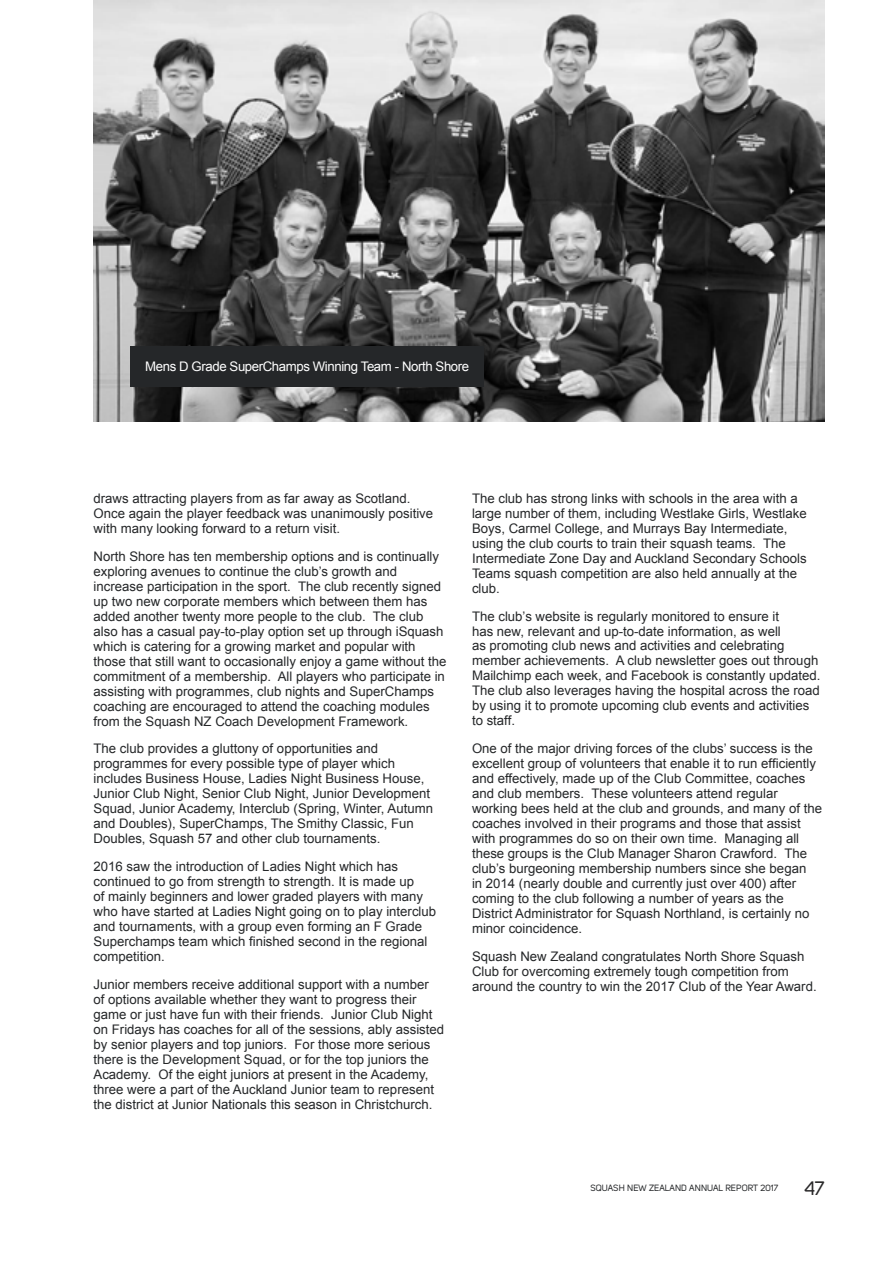
<style>
.page{position:relative;width:893px;height:1263px;background:#fff}
.page>*{position:absolute;margin:0;border:0;box-sizing:border-box;transform-origin:0 0}
.t1{font:19.5px "Uni Sans Regular";color:#292829}
.t2{font:13.2px/15px "Arial";color:#252729}
.t3{font:13.2px "Arial";letter-spacing:-.03em;color:#fff}
.t4{font:9px "Uni Sans Regular";color:#252729}
</style>
<div class="page">
<img style="left:94px;top:0;width:731px;height:421px">
<div style="left:130px;top:347px;width:354px;height:40px;background:#252729"></div>
<p class="t3" style="left:145px;top:358px;width:326px">Mens D Grade SuperChamps Winning Team - North Shore</p>
<p class="t2" style="left:94px;top:491px;width:341px">draws attracting players from as far away as Scotland.<br>Once again the player feedback was unanimously positive with many looking forward to a return visit.</p>
<p class="t2" style="left:94px;top:549px;width:354px">North Shore has ten membership options and is continually exploring avenues to continue the club’s growth and increase participation in the sport. The club recently signed up two new corporate members which between them has added another twenty more people to the club. The club also has a casual pay-to-play option set up through iSquash which is catering for a growing market and popular with those that still want to occasionally enjoy a game without the commitment of a membership. All players who participate in assisting with programmes, club nights and SuperChamps coaching are encouraged to attend the coaching modules from the Squash NZ Coach Development Framework.</p>
<p class="t2" style="left:94px;top:741px;width:341px">The club provides a gluttony of opportunities and programmes for every possible type of player which includes Business House, Ladies Night Business House, Junior Club Night, Senior Club Night, Junior Development Squad, Junior Academy, Interclub (Spring, Winter, Autumn and Doubles), SuperChamps, The Smithy Classic, Fun Doubles, Squash 57 and other club tournaments.</p>
<p class="t2" style="left:94px;top:859px;width:344px">2016 saw the introduction of Ladies Night which has continued to go from strength to strength. It is made up<br>of mainly beginners and lower graded players with many who have started at Ladies Night going on to play interclub and tournaments, with a group even forming an F Grade Superchamps team which finished second in the regional competition.</p>
<p class="t2" style="left:94px;top:977px;width:352px">Junior members receive additional support with a number<br>of options available whether they want to progress their game or just have fun with their friends. Junior Club Night on Fridays has coaches for all of the sessions, ably assisted by senior players and top juniors. For those more serious there is the Development Squad, or for the top juniors the Academy. Of the eight juniors at present in the Academy, three were a part of the Auckland Junior team to represent the district at Junior Nationals this season in Christchurch.</p>
<p class="t2" style="left:472px;top:491px;width:336px">The club has strong links with schools in the area with a large number of them, including Westlake Girls, Westlake Boys, Carmel College, and Murrays Bay Intermediate, using the club courts to train their squash teams. The Intermediate Zone Day and Auckland Secondary Schools Teams squash competition are also held annually at the club.</p>
<p class="t2" style="left:472px;top:608px;width:350px">The club’s website is regularly monitored to ensure it<br>has new, relevant and up-to-date information, as well<br>as promoting club news and activities and celebrating member achievements. A club newsletter goes out through Mailchimp each week, and Facebook is constantly updated.<br>The club also leverages having the hospital across the road by using it to promote upcoming club events and activities to staff.</p>
<p class="t2" style="left:472px;top:741px;width:351px">One of the major driving forces of the clubs’ success is the excellent group of volunteers that enable it to run efficiently and effectively, made up of the Club Committee, coaches and club members. These volunteers attend regular working bees held at the club and grounds, and many of the coaches involved in their programs and those that assist with programmes do so on their own time. Managing all these groups is the Club Manager Sharon Crawford. The club’s burgeoning membership numbers since she began<br>in 2014 (nearly double and currently just over 400) after coming to the club following a number of years as the District Administrator for Squash Northland, is certainly no minor coincidence.</p>
<p class="t2" style="left:472px;top:949px;width:346px">Squash New Zealand congratulates North Shore Squash<br>Club for overcoming extremely tough competition from around the country to win the 2017 Club of the Year Award.</p>
<p class="t4" style="left:590px;top:1182px;width:190px">SQUASH NEW ZEALAND ANNUAL REPORT 2017</p>
<h1 class="t1" style="left:804px;top:1176px;width:22px">47</h1>
</div>
